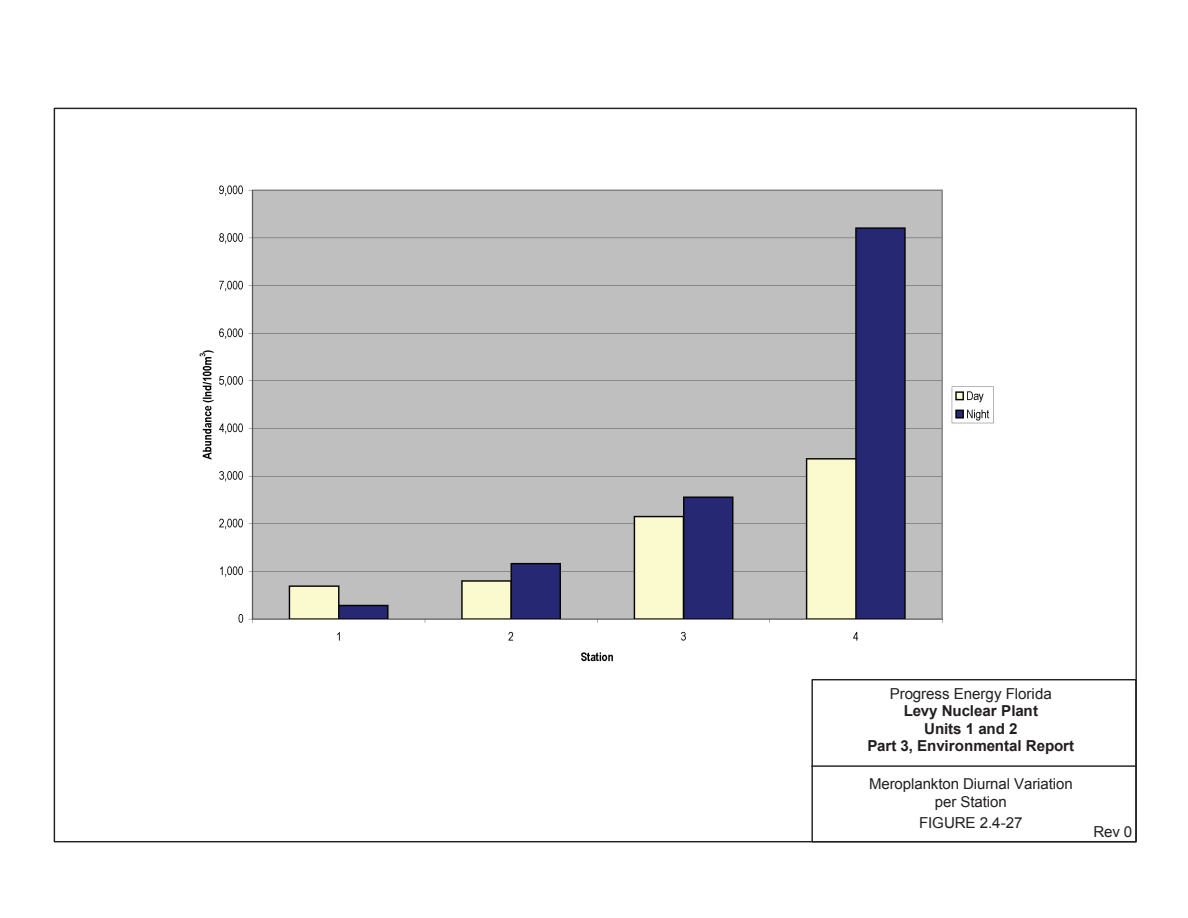
<style>
.page{position:relative;width:1188px;height:918px;background:#fff}
.page>*{position:absolute;margin:0;border:0;box-sizing:border-box;transform-origin:0 0}
.t1{font:700 15.15px/17.7px "Arial";letter-spacing:-.01em;color:#231f20;text-align:center}
.t2{font:15.15px "Arial";letter-spacing:-.01em;color:#231f20}
.t3{font:15px/18px "Arial";letter-spacing:-.005em;color:#231f20;text-align:center}
</style>
<div class="page">
<img style="left:199px;top:185px;width:795px;height:477px">
<div style="left:811px;top:679px;width:326px;height:163px;border:1px solid #231f20"></div>
<hr style="left:812px;top:765px;width:324px;height:2px;background:#231f20">
<p class="t2" style="left:890px;top:684px;width:163px">Progress Energy Florida</p>
<p class="t1" style="left:867px;top:703px;width:208px">Levy Nuclear Plant<br>Units 1 and 2<br>Part 3, Environmental Report</p>
<p class="t3" style="left:869px;top:775px;width:205px">Meroplankton Diurnal Variation per Station</p>
<p class="t2" style="left:919px;top:812px;width:105px">FIGURE 2.4-27</p>
<p class="t2" style="left:1093px;top:821px;width:40px">Rev 0</p>
</div>
